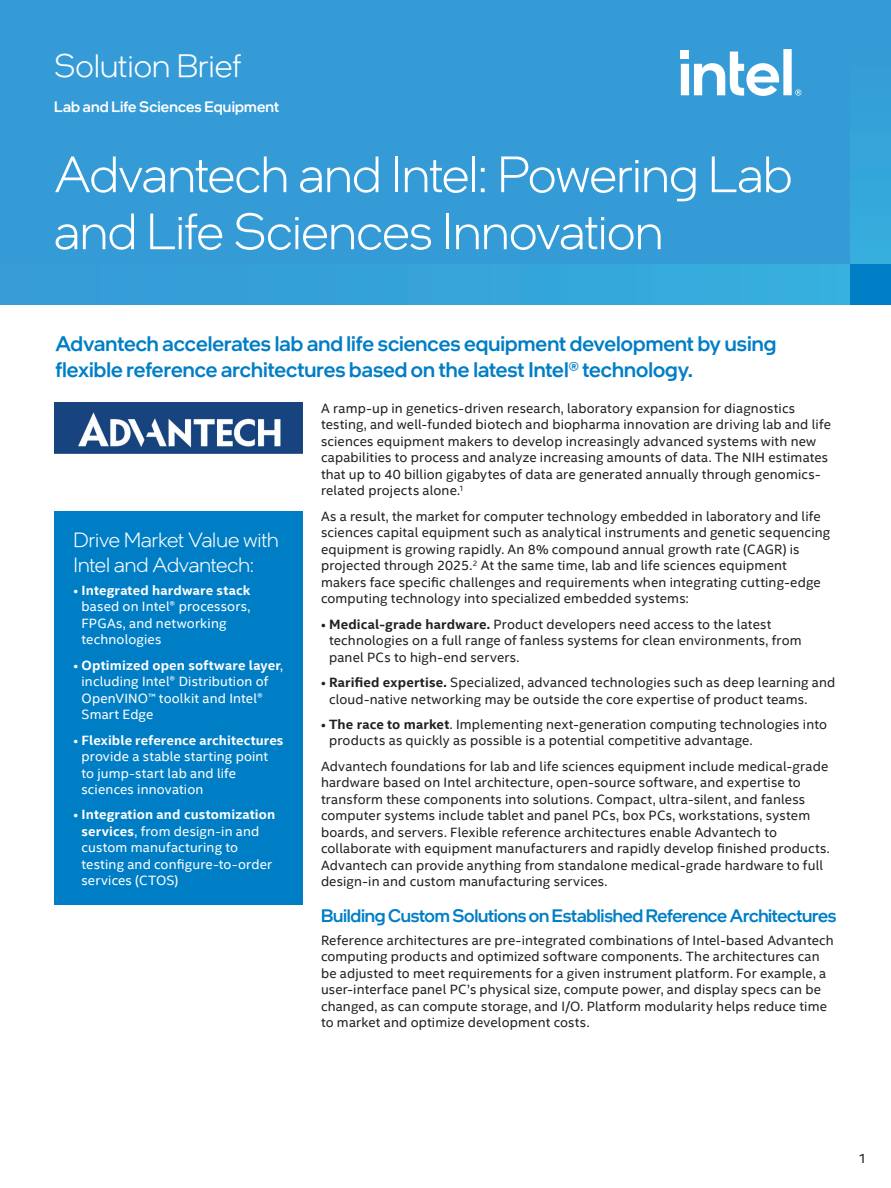
<style>
.page{position:relative;width:891px;height:1188px;background:#fff}
.page>*{position:absolute;margin:0;border:0;box-sizing:border-box;transform-origin:0 0}
.t1{font:300 51px/57px "Intel One Display";letter-spacing:-.01em;color:#fff}
.t2{font:300 33px "Intel One Display";color:#fff}
.t3{font:500 21px/25.2px "Intel One Display";color:#007ec5}
.t4{font:300 21px/24px "Intel One Display";letter-spacing:-.005em;color:#fff}
.t5{font:500 18px "Intel One Display";letter-spacing:-.015em;color:#007ec5}
.t6{font:500 15px "Intel One Display";letter-spacing:.01em;color:#fff}
.t7{font:13.5px/16.5px "Intel Clear";letter-spacing:.01em;color:#231f20}
.t8{font:13.5px/16.5px "Intel Clear";letter-spacing:.01em;color:#fff}
.s1{font-weight:700}
</style>
<div class="page">
<div style="left:0;top:0;width:891px;height:305px;background:#359bd6"></div>
<img style="left:54px;top:402px;width:249px;height:52px">
<div style="left:54px;top:511px;width:249px;height:394px;background:#007ec5"></div>
<svg style="left:681px;top:49px;width:120px;height:47px"></svg>
<div style="left:0;top:264px;width:891px;height:41px;background:#35a3d9"></div>
<div style="left:850px;top:53px;width:41px;height:252px;background:#35a5da"></div>
<div style="left:850px;top:264px;width:41px;height:41px;background:#007ec5"></div>
<h2 class="t2" style="left:54px;top:45px;width:189px">Solution Brief</h2>
<p class="t6" style="left:54px;top:98px;width:226px">Lab and Life Sciences Equipment</p>
<h1 class="t1" style="left:54px;top:145px;width:740px">Advantech and Intel: Powering Lab and Life Sciences Innovation</h1>
<h3 class="t3" style="left:55px;top:331px;width:722px">Advantech accelerates lab and life sciences equipment development by using flexible reference architectures based on the latest Intel® technology.</h3>
<p class="t7" style="left:321px;top:399px;width:511px">A ramp-up in genetics-driven research, laboratory expansion for diagnostics testing, and well-funded biotech and biopharma innovation are driving lab and life sciences equipment makers to develop increasingly advanced systems with new capabilities to process and analyze increasing amounts of data. The NIH estimates that up to 40 billion gigabytes of data are generated annually through genomics&shy;related projects alone.<sup>1</sup></p>
<p class="t7" style="left:321px;top:507px;width:511px">As a result, the market for computer technology embedded in laboratory and life sciences capital equipment such as analytical instruments and genetic sequencing equipment is growing rapidly. An 8% compound annual growth rate (CAGR) is projected through 2025.<sup>2</sup> At the same time, lab and life sciences equipment makers face specific challenges and requirements when integrating cutting-edge computing technology into specialized embedded systems:</p>
<p class="t7" style="left:329px;top:615px;width:474px;text-indent:-8px">• <span class="s1">Medical-grade hardware.</span> Product developers need access to the latest technologies on a full range of fanless systems for clean environments, from panel PCs to high-end servers.</p>
<p class="t7" style="left:329px;top:674px;width:508px;text-indent:-8px">• <span class="s1">Rarified expertise.</span> Specialized, advanced technologies such as deep learning and cloud-native networking may be outside the core expertise of product teams.</p>
<p class="t7" style="left:329px;top:716px;width:500px;text-indent:-8px">• <span class="s1">The race to market</span>. Implementing next-generation computing technologies into products as quickly as possible is a potential competitive advantage.</p>
<p class="t7" style="left:321px;top:757px;width:510px">Advantech foundations for lab and life sciences equipment include medical-grade hardware based on Intel architecture, open-source software, and expertise to transform these components into solutions. Compact, ultra-silent, and fanless computer systems include tablet and panel PCs, box PCs, workstations, system boards, and servers. Flexible reference architectures enable Advantech to collaborate with equipment manufacturers and rapidly develop finished products.<br>Advantech can provide anything from standalone medical-grade hardware to full design-in and custom manufacturing services.</p>
<h3 class="t5" style="left:321px;top:904px;width:517px">Building Custom Solutions on Established Reference Architectures</h3>
<p class="t7" style="left:321px;top:931px;width:514px">Reference architectures are pre-integrated combinations of Intel-based Advantech computing products and optimized software components. The architectures can be adjusted to meet requirements for a given instrument platform. For example, a user-interface panel PC’s physical size, compute power, and display specs can be changed, as can compute storage, and I/O. Platform modularity helps reduce time to market and optimize development costs.</p>
<h3 class="t4" style="left:74px;top:528px;width:207px">Drive Market Value with<br>Intel and Advantech:</h3>
<p class="t8" style="left:82px;top:581px;width:170px;text-indent:-8px">• <span class="s1">Integrated hardware stack </span>based on Intel® processors,<br>FPGAs, and networking technologies</p>
<p class="t8" style="left:82px;top:656px;width:203px;text-indent:-8px">• <span class="s1">Optimized open software layer</span>, including Intel® Distribution of<br>OpenVINO™ toolkit and Intel®<br>Smart Edge</p>
<p class="t8" style="left:82px;top:731px;width:204px;text-indent:-8px">• <span class="s1">Flexible reference architectures </span>provide a stable starting point to jump-start lab and life sciences innovation</p>
<p class="t8" style="left:82px;top:806px;width:195px;text-indent:-8px">• <span class="s1">Integration and customization services</span>, from design-in and custom manufacturing to testing and configure-to-order services (CTOS)</p>
<p class="t7" style="left:858px;top:1150px;width:10px">1</p>
</div>
